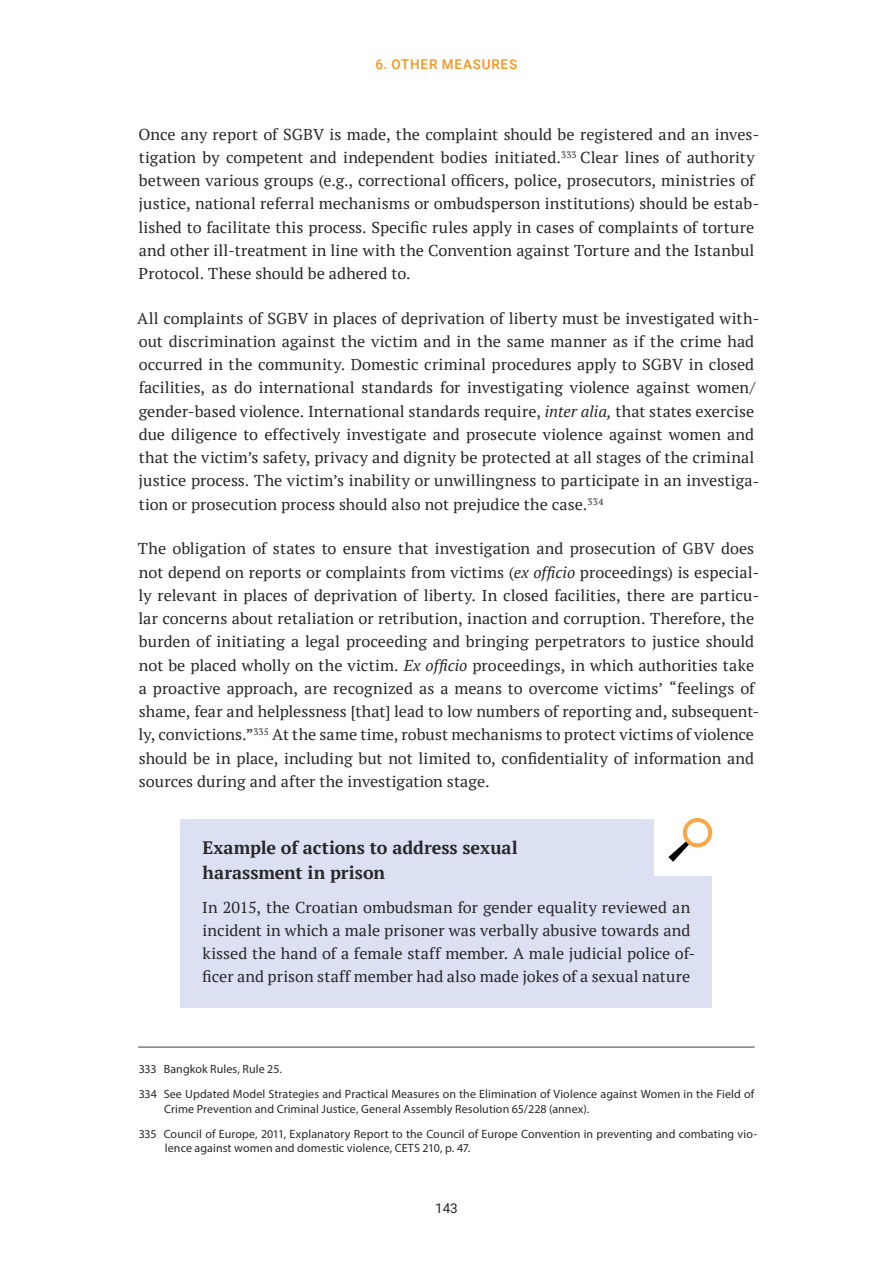
<style>
.page{position:relative;width:893px;height:1263px;background:#fff}
.page>*{position:absolute;margin:0;border:0;box-sizing:border-box;transform-origin:0 0}
.t1{font:700 18px/24.8px "PT Serif";letter-spacing:-.005em;color:#292829}
.t2{font:15.75px/23.2px "PT Serif";color:#292829}
.t3{font:500 13.5px "Roboto";letter-spacing:.06em;color:#f7941e}
.t4{font:13.5px "Roboto";color:#292829}
.t5{font:12px/25.5px "Myriad Pro";letter-spacing:.005em;color:#292829}
.s1{font-style:italic}
</style>
<div class="page">
<div style="left:181px;top:819px;width:531px;height:85px;background:#dbe0f2"></div>
<div style="left:181px;top:879px;width:531px;height:128px;background:#dbe0f2"></div>
<hr style="left:138px;top:1047px;width:617px;height:1px;background:#414042">
<div style="left:654px;top:816px;width:60px;height:60px;background:#fff"></div>
<svg style="left:668px;top:818px;width:44px;height:44px"></svg>
<p class="t3" style="left:375px;top:55px;width:143px">6. OTHER MEASURES</p>
<p class="t2" style="left:138px;top:122px;width:622px">Once any report of SGBV is made, the complaint should be registered and an inves&shy;tigation by competent and independent bodies initiated.<sup>333</sup> Clear lines of authority between various groups (e.g., correctional officers, police, prosecutors, ministries of justice, national referral mechanisms or ombudsperson institutions) should be estab&shy;lished to facilitate this process. Specific rules apply in cases of complaints of torture and other ill-treatment in line with the Convention against Torture and the Istanbul Protocol. These should be adhered to.</p>
<p class="t2" style="left:137px;top:306px;width:624px">All complaints of SGBV in places of deprivation of liberty must be investigated with&shy;out discrimination against the victim and in the same manner as if the crime had occurred in the community. Domestic criminal procedures apply to SGBV in closed facilities, as do international standards for investigating violence against women/ gender-based violence. International standards require, <span class="s1">inter alia,</span> that states exercise due diligence to effectively investigate and prosecute violence against women and that the victim’s safety, privacy and dignity be protected at all stages of the criminal justice process. The victim’s inability or unwillingness to participate in an investiga&shy;tion or prosecution process should also not prejudice the case.<sup>334</sup></p>
<p class="t2" style="left:138px;top:537px;width:623px">The obligation of states to ensure that investigation and prosecution of GBV does not depend on reports or complaints from victims (<span class="s1">ex officio</span> proceedings) is especial&shy;ly relevant in places of deprivation of liberty. In closed facilities, there are particu&shy;lar concerns about retaliation or retribution, inaction and corruption. Therefore, the burden of initiating a legal proceeding and bringing perpetrators to justice should not be placed wholly on the victim. <span class="s1">Ex officio</span> proceedings, in which authorities take a proactive approach, are recognized as a means to overcome victims’ “feelings of shame, fear and helplessness [that] lead to low numbers of reporting and, subsequent&shy;ly, convictions.”<sup>335</sup> At the same time, robust mechanisms to protect victims of violence should be in place, including but not limited to, confidentiality of information and sources during and after the investigation stage.</p>
<p class="t1" style="left:202px;top:835px;width:317px">Example of actions to address sexual harassment in prison</p>
<p class="t2" style="left:202px;top:895px;width:495px">In 2015, the Croatian ombudsman for gender equality reviewed an incident in which a male prisoner was verbally abusive towards and kissed the hand of a female staff member. A male judicial police of&shy;ficer and prison staff member had also made jokes of a sexual nature</p>
<p class="t5" style="left:139px;top:1055px;width:617px">333 Bangkok Rules, Rule 25.<br>334 See Updated Model Strategies and Practical Measures on the Elimination of Violence against Women in the Field of</p>
<p class="t5" style="left:139px;top:1095px;width:620px;text-indent:26px">Crime Prevention and Criminal Justice, General Assembly Resolution 65/228 (annex).<br>335 Council of Europe, 2011, Explanatory Report to the Council of Europe Convention in preventing and combating vio-</p>
<p class="t5" style="left:165px;top:1135px;width:307px">lence against women and domestic violence, CETS 210, p. 47.</p>
<p class="t4" style="left:435px;top:1198px;width:24px">143</p>
</div>
